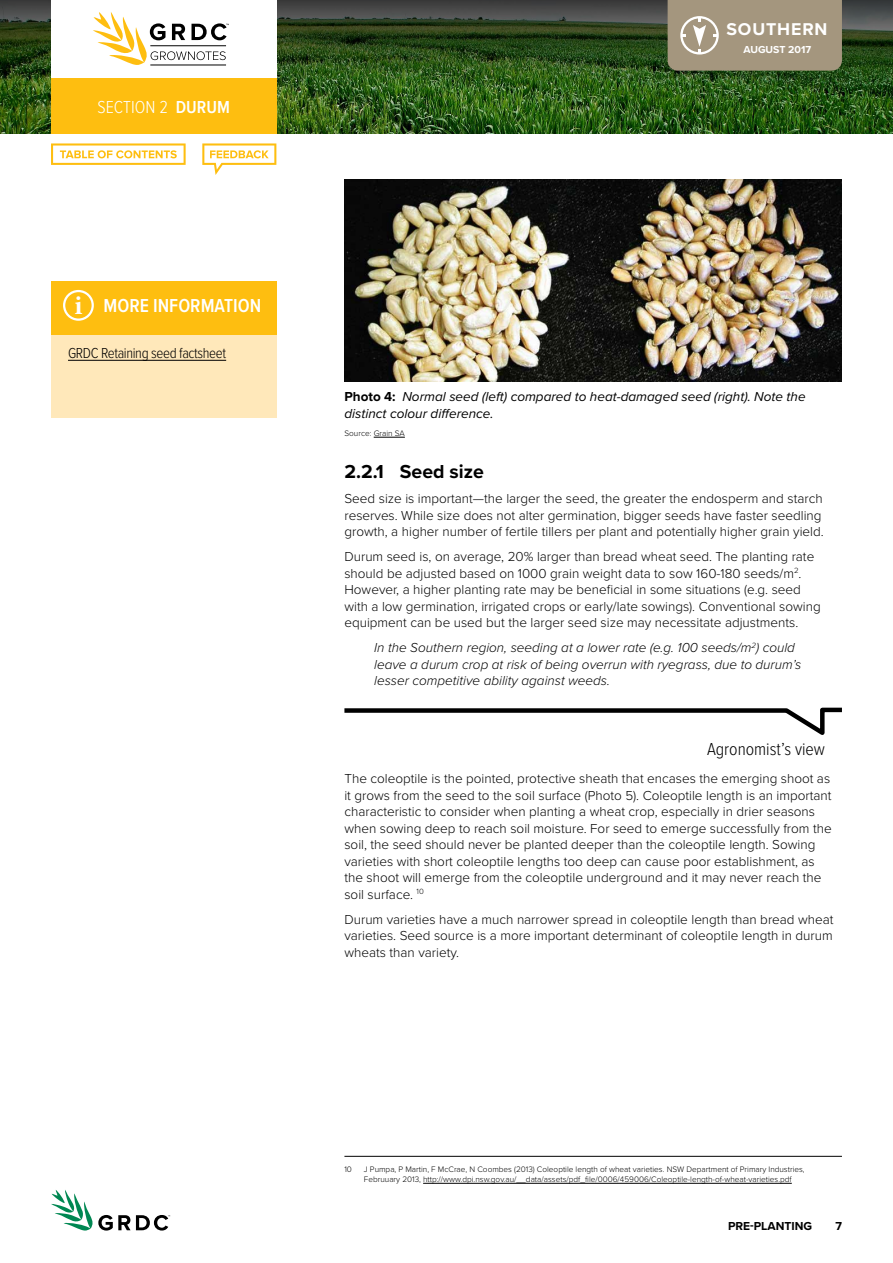
<style>
.page{position:relative;width:893px;height:1263px;background:#fff}
.page>*{position:absolute;margin:0;border:0;box-sizing:border-box;transform-origin:0 0}
.t1{font:600 19.5px "Proxima Nova Cond";color:#fff}
.t2{font:700 19.5px "Proxima Nova";color:#000}
.t3{font:300 18px "Proxima Nova Cond";color:#000}
.t4{font:300 18px "Proxima Nova Cond";color:#fff}
.t5{font:700 17.7px "Proxima Nova";letter-spacing:.05em;color:#fff}
.t6{font:300 15px "Proxima Nova Cond";letter-spacing:-.025em;color:#000}
.t7{font:300 13.5px/16.5px "Proxima Nova";color:#000}
.t8{font:italic 300 13.5px/16.5px "Proxima Nova";color:#000}
.t9{font:italic 13.5px/16.5px "Proxima Nova";color:#000}
.t10{font:700 12px "Proxima Nova";color:#000}
.t11{font:700 10.5px "Proxima Nova";color:#fff}
.t12{font:300 8.25px/9.8px "Proxima Nova";color:#000}
.s1{font-weight:600}
.s2{font-family:"Minion Pro";font-weight:700;font-size:27px}
.s3{font-weight:700;font-style:normal}
</style>
<div class="page">
<img style="left:0;top:117px;width:893px;height:16px">
<img style="left:0;top:0;width:893px;height:117px">
<svg style="left:51px;top:1190px;width:119px;height:41px"></svg>
<div style="left:51px;top:0;width:225px;height:81px;background:#fff"></div>
<div style="left:51px;top:78px;width:225px;height:55px;background:#febe10"></div>
<div style="left:668px;top:0;width:174px;height:71px;background:#a4967e"></div>
<hr style="left:150px;top:65px;width:76px;height:1px;background:#000">
<svg style="left:93px;top:12px;width:136px;height:53px"></svg>
<hr style="left:374px;top:437px;width:31px;height:1px;background:#000">
<img style="left:344px;top:180px;width:498px;height:202px">
<svg style="left:344px;top:708px;width:498px;height:27px"></svg>
<hr style="left:344px;top:1156px;width:498px;height:1px;background:#000">
<hr style="left:423px;top:1183px;width:369px;height:1px;background:#000">
<div style="left:51px;top:282px;width:225px;height:136px;background:#ffe8ba"></div>
<hr style="left:68px;top:360px;width:158px;height:1px;background:#000">
<div style="left:51px;top:281px;width:225px;height:54px;background:#febe10"></div>
<div style="left:63px;top:290px;width:31px;height:31px;border:2px solid #fff;border-radius:50%"></div>
<svg style="left:51px;top:143px;width:135px;height:22px"></svg>
<svg style="left:202px;top:143px;width:74px;height:32px"></svg>
<h2 class="t4" style="left:97px;top:94px;width:90px">Section 2 <span class="s1">DURUM</span></h2>
<h1 class="t1" style="left:74px;top:291px;width:188px"><span class="s2">i</span> MORE INFORMATION</h1>
<p class="t6" style="left:68px;top:342px;width:160px">GRDC Retaining seed factsheet</p>
<h3 class="t5" style="left:726px;top:19px;width:103px">SOUTHERN</h3>
<p class="t11" style="left:743px;top:41px;width:15px">AUGUST</p>
<p class="t11" style="left:788px;top:41px;width:24px">2017</p>
<p class="t9" style="left:344px;top:388px;width:463px"><span class="s3">PHOTO 4:</span> Normal seed (left) compared to heat-damaged seed (right). Note the distinct colour difference.</p>
<p class="t12" style="left:344px;top:428px;width:62px">Source: Grain SA</p>
<h1 class="t2" style="left:344px;top:457px;width:141px">2.2.1 SEED SIZE</h1>
<p class="t7" style="left:344px;top:490px;width:481px">Seed size is important—the larger the seed, the greater the endosperm and starch reserves. While size does not alter germination, bigger seeds have faster seedling growth, a higher number of fertile tillers per plant and potentially higher grain yield.</p>
<p class="t7" style="left:344px;top:548px;width:478px">Durum seed is, on average, 20% larger than bread wheat seed. The planting rate should be adjusted based on 1000 grain weight data to sow 160-180 seeds/m<sup>2</sup>.<br>However, a higher planting rate may be beneficial in some situations (e.g. seed with a low germination, irrigated crops or early/late sowings). Conventional sowing equipment can be used but the larger seed size may necessitate adjustments.</p>
<p class="t8" style="left:374px;top:639px;width:429px">In the Southern region, seeding at a lower rate (e.g. 100 seeds/m<sup>2</sup>) could leave a durum crop at risk of being overrun with ryegrass, due to durum’s lesser competitive ability against weeds.</p>
<h2 class="t3" style="left:707px;top:736px;width:119px">Agronomist’s view</h2>
<p class="t7" style="left:344px;top:770px;width:489px">The coleoptile is the pointed, protective sheath that encases the emerging shoot as it grows from the seed to the soil surface (Photo 5). Coleoptile length is an important characteristic to consider when planting a wheat crop, especially in drier seasons when sowing deep to reach soil moisture. For seed to emerge successfully from the soil, the seed should never be planted deeper than the coleoptile length. Sowing varieties with short coleoptile lengths too deep can cause poor establishment, as the shoot will emerge from the coleoptile underground and it may never reach the soil surface. <sup>10</sup></p>
<p class="t7" style="left:344px;top:910px;width:491px;text-align:justify">Durum varieties have a much narrower spread in coleoptile length than bread wheat varieties. Seed source is a more important determinant of coleoptile length in durum wheats than variety.</p>
<p class="t12" style="left:344px;top:1164px;width:9px">10</p>
<p class="t12" style="left:364px;top:1164px;width:442px">J Pumpa, P Martin, F McCrae, N Coombes (2013) Coleoptile length of wheat varieties. NSW Department of Primary Industries,<br>Februuary 2013, http://www.dpi.nsw.gov.au/__data/assets/pdf_file/0006/459006/Coleoptile-length-of-wheat-varieties.pdf</p>
<p class="t10" style="left:750px;top:1217px;width:12px">-PLANTING</p>
<p class="t10" style="left:835px;top:1217px;width:8px">7</p>
</div>
